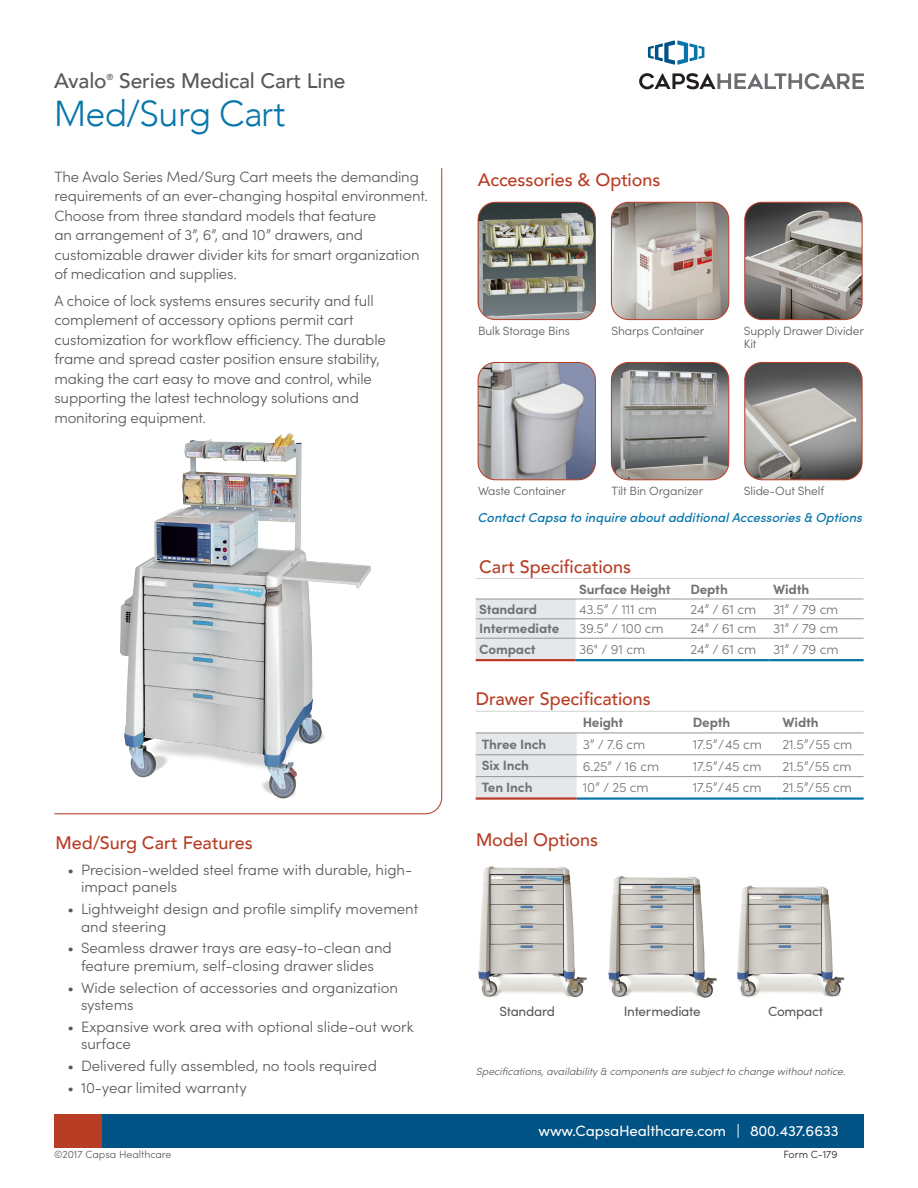
<style>
.page{position:relative;width:918px;height:1188px;background:#fff}
.page>*{position:absolute;margin:0;border:0;box-sizing:border-box;transform-origin:0 0}
.t1{font:300 36px "Avenir";letter-spacing:-.015em;color:#0976aa}
.t2{font:500 21px "Avenir";letter-spacing:-.005em;color:#57585a}
.t3{font:500 18px "Avenir";letter-spacing:-.005em;color:#b73d25}
.t4{font:300 15px/19.5px "Sofia Pro";letter-spacing:-.01em;color:#57585a}
.t5{font:15px "Sofia Pro";letter-spacing:-.005em;color:#fff}
.t6{font:300 13.5px "Sofia Pro";letter-spacing:-.01em;color:#717275}
.t7{font:700 13.5px "Sofia Pro";letter-spacing:-.01em;color:#717275}
.t8{font:13.5px "Sofia Pro";letter-spacing:-.02em;color:#57585a}
.t9{font:italic 500 13.05px "Sofia Pro";color:#0976aa}
.t10{font:300 12px/13.5px "Sofia Pro";letter-spacing:-.01em;color:#57585a}
.t11{font:italic 300 10.5px "Sofia Pro";color:#57585a}
.t12{font:300 10.5px "Sofia Pro";color:#57585a}
.t13{font:300 10.5px "Sofia Pro";color:#231f20}
.t14{font:500 8.7px "Avenir";color:#57585a}
</style>
<div class="page">
<div style="left:101px;top:1114px;width:763px;height:34px;background:#015386"></div>
<div style="left:54px;top:1114px;width:47px;height:34px;background:#b73d25"></div>
<svg style="left:639px;top:73px;width:225px;height:16px"></svg>
<svg style="left:648px;top:40px;width:56px;height:25px"></svg>
<svg style="left:54px;top:168px;width:389px;height:647px"></svg>
<img style="left:120px;top:433px;width:251px;height:366px">
<img style="left:478px;top:866px;width:367px;height:132px">
<img style="left:478px;top:202px;width:116px;height:118px">
<div style="left:478px;top:202px;width:118px;height:118px;border:1px solid #b73d25;border-radius:17px"></div>
<img style="left:478px;top:362px;width:116px;height:118px">
<div style="left:478px;top:362px;width:118px;height:118px;border:1px solid #b73d25;border-radius:17px"></div>
<img style="left:611px;top:202px;width:118px;height:118px">
<div style="left:611px;top:202px;width:118px;height:118px;border:1px solid #b73d25;border-radius:17px"></div>
<img style="left:611px;top:362px;width:118px;height:118px">
<div style="left:611px;top:362px;width:118px;height:118px;border:1px solid #b73d25;border-radius:17px"></div>
<img style="left:746px;top:202px;width:115px;height:118px">
<div style="left:744px;top:202px;width:119px;height:118px;border:1px solid #b73d25;border-radius:17px"></div>
<img style="left:746px;top:362px;width:115px;height:118px">
<div style="left:744px;top:362px;width:119px;height:118px;border:1px solid #b73d25;border-radius:17px"></div>
<div style="left:476px;top:600px;width:100px;height:59px;background:#e6e7e9"></div>
<hr style="left:476px;top:618px;width:100px;height:1px;background:#939598">
<hr style="left:576px;top:618px;width:111px;height:1px;background:#939598">
<hr style="left:687px;top:618px;width:83px;height:1px;background:#939598">
<hr style="left:770px;top:618px;width:94px;height:1px;background:#939598">
<hr style="left:476px;top:578px;width:100px;height:1px;background:#d1d2d4">
<hr style="left:576px;top:578px;width:111px;height:1px;background:#d1d2d4">
<hr style="left:687px;top:578px;width:83px;height:1px;background:#d1d2d4">
<hr style="left:770px;top:578px;width:94px;height:1px;background:#d1d2d4">
<hr style="left:476px;top:599px;width:100px;height:1px;background:#939598">
<hr style="left:576px;top:599px;width:111px;height:1px;background:#939598">
<hr style="left:687px;top:599px;width:83px;height:1px;background:#939598">
<hr style="left:770px;top:599px;width:94px;height:1px;background:#939598">
<hr style="left:476px;top:638px;width:100px;height:1px;background:#939598">
<hr style="left:476px;top:659px;width:100px;height:2px;background:#b73d25">
<hr style="left:576px;top:638px;width:111px;height:1px;background:#939598">
<hr style="left:687px;top:638px;width:83px;height:1px;background:#939598">
<hr style="left:770px;top:638px;width:94px;height:1px;background:#939598">
<hr style="left:576px;top:659px;width:111px;height:2px;background:#0976aa">
<hr style="left:687px;top:659px;width:83px;height:2px;background:#0976aa">
<hr style="left:770px;top:659px;width:94px;height:2px;background:#0976aa">
<div style="left:476px;top:734px;width:101px;height:63px;background:#e6e7e9"></div>
<hr style="left:476px;top:754px;width:101px;height:1px;background:#939598">
<hr style="left:577px;top:754px;width:110px;height:1px;background:#939598">
<hr style="left:687px;top:754px;width:90px;height:1px;background:#939598">
<hr style="left:777px;top:754px;width:87px;height:1px;background:#939598">
<hr style="left:476px;top:711px;width:101px;height:1px;background:#d1d2d4">
<hr style="left:577px;top:711px;width:110px;height:1px;background:#d1d2d4">
<hr style="left:687px;top:711px;width:90px;height:1px;background:#d1d2d4">
<hr style="left:777px;top:711px;width:87px;height:1px;background:#d1d2d4">
<hr style="left:476px;top:733px;width:101px;height:1px;background:#939598">
<hr style="left:577px;top:733px;width:110px;height:1px;background:#939598">
<hr style="left:687px;top:733px;width:90px;height:1px;background:#939598">
<hr style="left:777px;top:733px;width:87px;height:1px;background:#939598">
<hr style="left:476px;top:776px;width:101px;height:1px;background:#939598">
<hr style="left:476px;top:797px;width:101px;height:3px;background:#b73d25">
<hr style="left:577px;top:776px;width:110px;height:1px;background:#939598">
<hr style="left:687px;top:776px;width:90px;height:1px;background:#939598">
<hr style="left:777px;top:776px;width:87px;height:1px;background:#939598">
<hr style="left:577px;top:797px;width:110px;height:3px;background:#0976aa">
<hr style="left:687px;top:797px;width:90px;height:3px;background:#0976aa">
<hr style="left:777px;top:797px;width:87px;height:3px;background:#0976aa">
<h2 class="t2" style="left:54px;top:63px;width:54px">Avalo</h2>
<p class="t14" style="left:107px;top:70px;width:8px">®</p>
<h2 class="t2" style="left:119px;top:63px;width:228px">Series Medical Cart Line</h2>
<h1 class="t1" style="left:54px;top:92px;width:233px">Med/Surg Cart</h1>
<p class="t4" style="left:54px;top:166px;width:375px">The Avalo Series Med/Surg Cart meets the demanding requirements of an ever-changing hospital environment.<br>Choose from three standard models that feature<br>an arrangement of 3”, 6”, and 10” drawers, and customizable drawer divider kits for smart organization of medication and supplies.</p>
<p class="t4" style="left:54px;top:290px;width:333px">A choice of lock systems ensures security and full complement of accessory options permit cart customization for workflow efficiency. The durable frame and spread caster position ensure stability, making the cart easy to move and control, while supporting the latest technology solutions and monitoring equipment.</p>
<p class="t3" style="left:478px;top:164px;width:184px">Accessories &amp; Options</p>
<p class="t10" style="left:478px;top:323px;width:93px">Bulk Storage Bins</p>
<p class="t10" style="left:612px;top:323px;width:94px">Sharps Container</p>
<p class="t10" style="left:744px;top:323px;width:122px">Supply Drawer Divider<br>Kit</p>
<p class="t10" style="left:478px;top:483px;width:89px">Waste Container</p>
<p class="t10" style="left:612px;top:483px;width:93px">Tilt Bin Organizer</p>
<p class="t10" style="left:744px;top:483px;width:82px">Slide-Out Shelf</p>
<p class="t9" style="left:478px;top:507px;width:386px">Contact Capsa to inquire about additional Accessories &amp; Options</p>
<p class="t3" style="left:479px;top:551px;width:153px">Cart Specifications</p>
<p class="t7" style="left:579px;top:578px;width:93px">Surface Height</p>
<p class="t7" style="left:690px;top:578px;width:39px">Depth</p>
<p class="t7" style="left:773px;top:578px;width:38px">Width</p>
<p class="t7" style="left:479px;top:599px;width:59px">Standard</p>
<p class="t6" style="left:579px;top:599px;width:79px">43.5” / 111 cm</p>
<p class="t6" style="left:690px;top:599px;width:67px">24” / 61 cm</p>
<p class="t6" style="left:773px;top:599px;width:67px">31” / 79 cm</p>
<p class="t7" style="left:479px;top:618px;width:82px">Intermediate</p>
<p class="t6" style="left:579px;top:619px;width:86px">39.5” / 100 cm</p>
<p class="t6" style="left:690px;top:619px;width:67px">24” / 61 cm</p>
<p class="t6" style="left:773px;top:619px;width:67px">31” / 79 cm</p>
<p class="t7" style="left:479px;top:639px;width:58px">Compact</p>
<p class="t6" style="left:579px;top:639px;width:68px">36" / 91 cm</p>
<p class="t6" style="left:690px;top:639px;width:67px">24” / 61 cm</p>
<p class="t6" style="left:773px;top:639px;width:67px">31” / 79 cm</p>
<p class="t3" style="left:476px;top:683px;width:177px">Drawer Specifications</p>
<p class="t7" style="left:583px;top:712px;width:42px">Height</p>
<p class="t7" style="left:693px;top:712px;width:39px">Depth</p>
<p class="t7" style="left:783px;top:712px;width:38px">Width</p>
<p class="t7" style="left:482px;top:733px;width:66px">Three Inch</p>
<p class="t6" style="left:583px;top:734px;width:64px">3” / 7.6 cm</p>
<p class="t6" style="left:693px;top:734px;width:71px">17.5” /45 cm</p>
<p class="t6" style="left:783px;top:734px;width:71px">21.5” /55 cm</p>
<p class="t7" style="left:482px;top:755px;width:49px">Six Inch</p>
<p class="t6" style="left:583px;top:756px;width:78px">6.25” / 16 cm</p>
<p class="t6" style="left:693px;top:756px;width:70px">17.5” /45 cm</p>
<p class="t6" style="left:783px;top:756px;width:71px">21.5” /55 cm</p>
<p class="t7" style="left:482px;top:777px;width:52px">Ten Inch</p>
<p class="t6" style="left:583px;top:778px;width:67px">10” / 25 cm</p>
<p class="t6" style="left:693px;top:778px;width:70px">17.5”/45 cm</p>
<p class="t6" style="left:783px;top:778px;width:71px">21.5” / 55 cm</p>
<p class="t3" style="left:56px;top:827px;width:199px">Med/Surg Cart Features</p>
<p class="t3" style="left:476px;top:824px;width:123px">Model Options</p>
<p class="t4" style="left:81px;top:861px;width:333px;line-height:17.2px;text-indent:-14px">• Precision-welded steel frame with durable, high&shy;impact panels</p>
<p class="t4" style="left:81px;top:900px;width:339px;line-height:17.2px;text-indent:-14px">• Lightweight design and profile simplify movement and steering</p>
<p class="t4" style="left:68px;top:939px;width:326px;line-height:17.2px;text-align:center">• Seamless drawer trays are easy-to-clean and feature premium, self-closing drawer slides</p>
<p class="t4" style="left:81px;top:978px;width:319px;line-height:17.2px;text-indent:-14px">• Wide selection of accessories and organization systems</p>
<p class="t4" style="left:81px;top:1017px;width:334px;line-height:17.2px;text-indent:-14px">• Expansive work area with optional slide-out work surface</p>
<p class="t4" style="left:68px;top:1055px;width:311px">• Delivered fully assembled, no tools required</p>
<p class="t4" style="left:68px;top:1077px;width:181px">• 10-year limited warranty</p>
<p class="t12" style="left:54px;top:1147px;width:119px">©2017 Capsa Healthcare</p>
<p class="t8" style="left:499px;top:1001px;width:57px">Standard</p>
<p class="t8" style="left:624px;top:1001px;width:78px">Intermediate</p>
<p class="t8" style="left:768px;top:1001px;width:56px">Compact</p>
<p class="t11" style="left:476px;top:1063px;width:371px">Specifications, availability &amp; components are subject to change without notice.</p>
<p class="t5" style="left:538px;top:1119px;width:302px">www.CapsaHealthcare.com | 800.437.6633</p>
<p class="t13" style="left:784px;top:1147px;width:55px">Form C-179</p>
</div>
